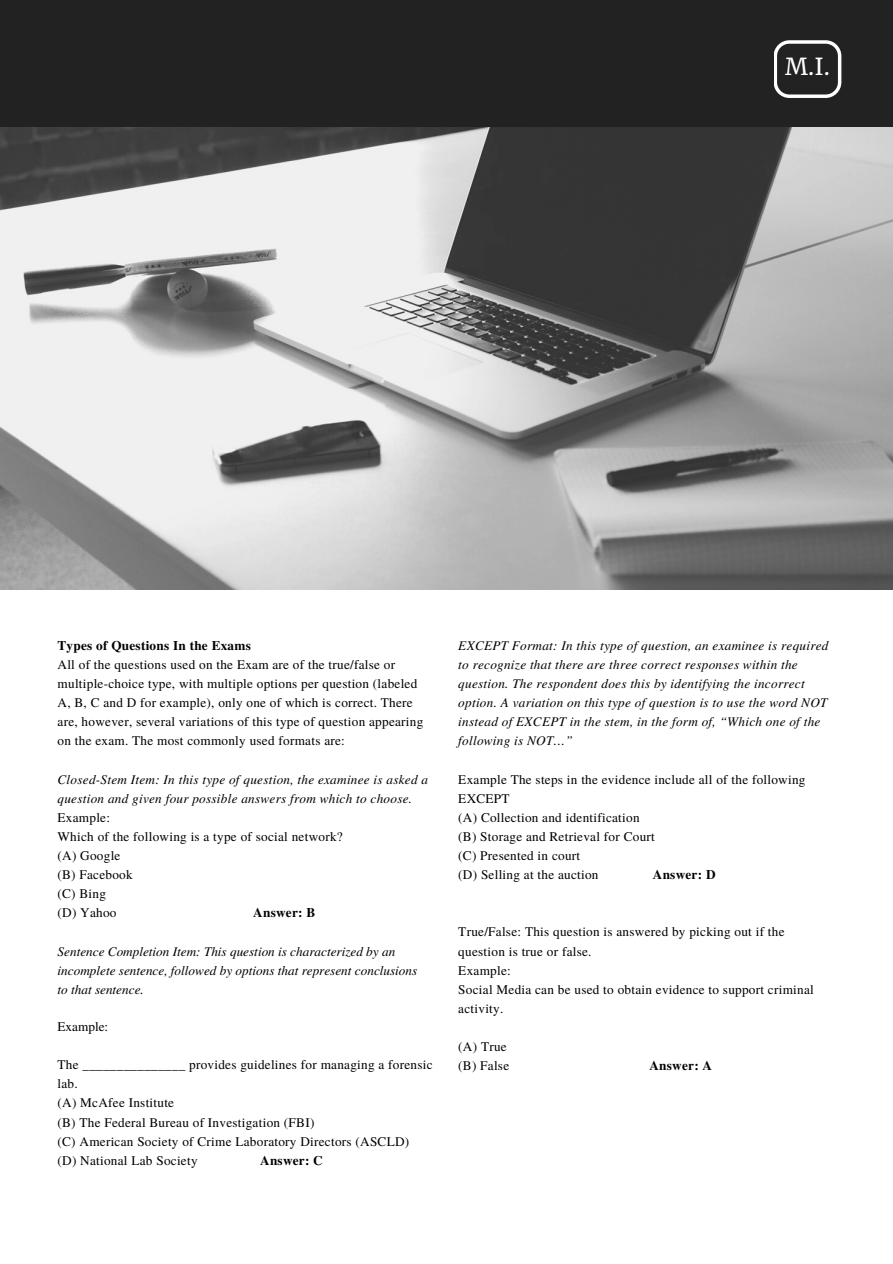
<style>
.page{position:relative;width:893px;height:1264px;background:#fff}
.page>*{position:absolute;margin:0;border:0;box-sizing:border-box;transform-origin:0 0}
.t1{font:23.1px "Merriweather";color:#fff}
.t2{font:13.2px/19px "Te X Gyre Termes";letter-spacing:.02em;color:#000}
.t3{font:italic 13.2px/19px "Te X Gyre Termes";letter-spacing:.02em;color:#000}
.t4{font:italic 13.2px "Te X Gyre Termes";color:#000}
.t5{font:700 13.2px "Te X Gyre Termes";letter-spacing:.02em;color:#000}
.t6{font:13.2px "Te X Gyre Termes";color:#000}
</style>
<div class="page">
<div style="left:0;top:0;width:892px;height:138px;background:#222"></div>
<svg style="left:774px;top:40px;width:67px;height:58px"></svg>
<img style="left:0;top:127px;width:892px;height:462px">
<p class="t1" style="left:785px;top:52px;width:46px">M.I.</p>
<p class="t5" style="left:58px;top:635px;width:195px">Types of Questions In the Exams</p>
<p class="t2" style="left:58px;top:654px;width:367px">All of the questions used on the Exam are of the true/false or multiple-choice type, with multiple options per question (labeled A, B, C and D for example), only one of which is correct. There are, however, several variations of this type of question appearing on the exam. The most commonly used formats are:</p>
<p class="t3" style="left:58px;top:768px;width:372px">Closed-Stem Item: In this type of question, the examinee is asked a question and given four possible answers from which to choose.</p>
<p class="t2" style="left:58px;top:807px;width:54px">Example:</p>
<p class="t2" style="left:58px;top:826px;width:287px">Which of the following is a type of social network?</p>
<p class="t2" style="left:58px;top:845px;width:64px">(A) Google</p>
<p class="t2" style="left:58px;top:864px;width:77px">(B) Facebook</p>
<p class="t2" style="left:58px;top:883px;width:50px">(C) Bing</p>
<p class="t2" style="left:58px;top:902px;width:60px">(D) Yahoo</p>
<p class="t5" style="left:253px;top:902px;width:63px">Answer: B</p>
<p class="t4" style="left:58px;top:941px;width:339px">Sentence Completion Item: This question is characterized by an</p>
<p class="t4" style="left:58px;top:960px;width:361px">incomplete sentence, followed by options that represent conclusions</p>
<p class="t4" style="left:58px;top:979px;width:88px">to that sentence.</p>
<p class="t6" style="left:58px;top:1016px;width:52px">Example:</p>
<p class="t2" style="left:58px;top:1054px;width:376px">The _______________ provides guidelines for managing a forensic lab.</p>
<p class="t2" style="left:58px;top:1092px;width:118px">(A) McAfee Institute</p>
<p class="t2" style="left:58px;top:1111px;width:258px">(B) The Federal Bureau of Investigation (FBI)</p>
<p class="t2" style="left:58px;top:1130px;width:353px">(C) American Society of Crime Laboratory Directors (ASCLD)</p>
<p class="t2" style="left:58px;top:1150px;width:141px">(D) National Lab Society</p>
<p class="t5" style="left:260px;top:1149px;width:64px">Answer: C</p>
<p class="t3" style="left:458px;top:635px;width:371px">EXCEPT Format: In this type of question, an examinee is required to recognize that there are three correct responses within the question. The respondent does this by identifying the incorrect option. A variation on this type of question is to use the word NOT instead of EXCEPT in the stem, in the form of, “Which one of the following is NOT…”</p>
<p class="t2" style="left:458px;top:768px;width:349px">Example The steps in the evidence include all of the following<br>EXCEPT</p>
<p class="t2" style="left:458px;top:807px;width:183px">(A) Collection and identification</p>
<p class="t2" style="left:458px;top:826px;width:198px">(B) Storage and Retrieval for Court</p>
<p class="t2" style="left:458px;top:845px;width:123px">(C) Presented in court</p>
<p class="t2" style="left:458px;top:864px;width:142px">(D) Selling at the auction</p>
<p class="t5" style="left:652px;top:864px;width:64px">Answer: D</p>
<p class="t2" style="left:458px;top:921px;width:328px">True/False: This question is answered by picking out if the question is true or false.</p>
<p class="t2" style="left:458px;top:960px;width:54px">Example:</p>
<p class="t2" style="left:458px;top:979px;width:357px">Social Media can be used to obtain evidence to support criminal activity.</p>
<p class="t2" style="left:458px;top:1036px;width:50px">(A) True</p>
<p class="t2" style="left:458px;top:1055px;width:52px">(B) False</p>
<p class="t5" style="left:649px;top:1055px;width:64px">Answer: A</p>
</div>
